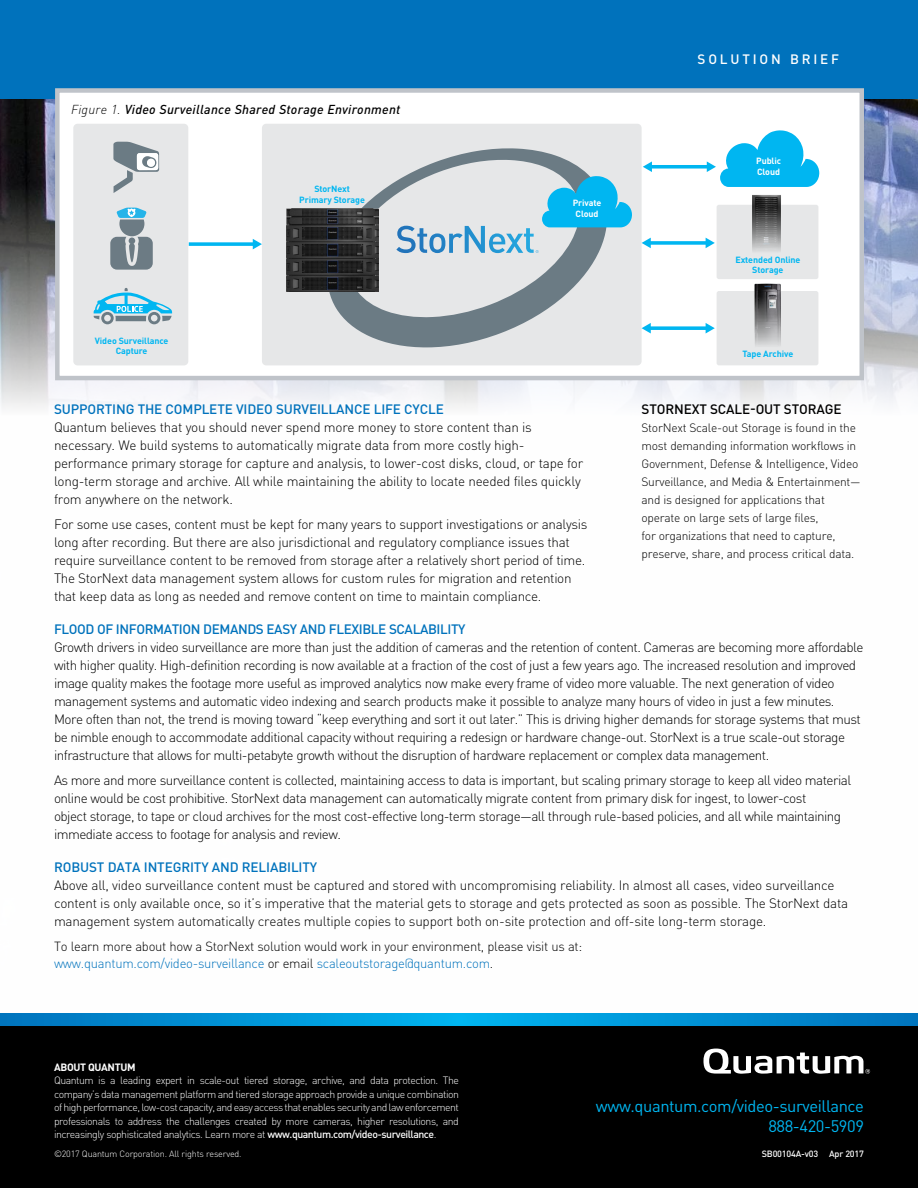
<style>
.page{position:relative;width:918px;height:1188px;background:#fff}
.page>*{position:absolute;margin:0;border:0;box-sizing:border-box;transform-origin:0 0}
.t1{font:16.5px "DIN Pro";letter-spacing:-.025em;color:#00b6f1}
.P1_main_copy_block{font:300 13.5px/18px "DIN Pro";letter-spacing:-.04em;color:#000}
.P1_main_copy_block-2{font:300 13.5px/18px "DIN Pro";letter-spacing:-.02em;color:#000}
.P1_main_copy_block-3{font:500 13.5px "DIN Pro";letter-spacing:-.01em;color:#0072bc}
.P1_main_copy_block-4{font:500 13.5px "DIN Pro";letter-spacing:-.03em;color:#0072bc}
.P1_main_copy_block-5{font:500 13.5px "DIN Pro";letter-spacing:-.01em;color:#000}
.P1_tab_title{font:500 13.5px "DIN Pro";letter-spacing:.21em;color:#fff}
.P1_main_copy_block-6{font:300 13.2px/17.7px "DIN Pro";letter-spacing:-.02em;color:#000}
.P1_main_copy_block-7{font:italic 500 12.9px "DIN Pro";letter-spacing:.02em;color:#000}
.P1_main_copy_block-8{font:300 12px/18px "DIN Pro";letter-spacing:-.02em;color:#000}
.t2{font:300 10.5px/13.5px "DIN Pro";letter-spacing:-.045em;color:#fff;text-align:justify}
.t3{font:700 10.5px "DIN Pro";letter-spacing:-.03em;color:#fff}
.t4{font:300 9px "DIN Pro";letter-spacing:-.02em;color:#fff}
.t5{font:500 9px "DIN Pro";letter-spacing:-.02em;color:#fff}
.t6{font:700 8.85px/10.6px "DIN Pro";letter-spacing:-.01em;color:#00b6f1;text-align:center}
.t7{font:700 8.85px/10.6px "DIN Pro";letter-spacing:-.01em;color:#fff;text-align:center}
.s1{font-weight:300}
.s2{color:#0072bc}
.s3{font-weight:500}
</style>
<div class="page">
<img style="left:0;top:99px;width:918px;height:309px">
<div style="left:0;top:0;width:918px;height:99px;background:#0072bc"></div>
<div style="left:55px;top:88px;width:809px;height:292px;background:#fff;border:4px solid #bfc3c9"></div>
<div style="left:717px;top:205px;width:101px;height:74px;background:#e6e7e8;border-radius:2px"></div>
<div style="left:717px;top:291px;width:101px;height:74px;background:#e6e7e8;border-radius:2px"></div>
<div style="left:262px;top:124px;width:380px;height:241px;background:#e6e7e8;border-radius:4px"></div>
<div style="left:73px;top:124px;width:115px;height:241px;background:#e6e7e8;border-radius:4px"></div>
<svg style="left:189px;top:242px;width:64px;height:4px"></svg>
<svg style="left:253px;top:239px;width:9px;height:10px"></svg>
<svg style="left:651px;top:241px;width:55px;height:4px"></svg>
<svg style="left:706px;top:238px;width:9px;height:10px"></svg>
<svg style="left:642px;top:238px;width:9px;height:10px"></svg>
<svg style="left:652px;top:165px;width:55px;height:4px"></svg>
<svg style="left:643px;top:161px;width:9px;height:11px"></svg>
<svg style="left:651px;top:326px;width:55px;height:4px"></svg>
<svg style="left:706px;top:323px;width:9px;height:10px"></svg>
<svg style="left:642px;top:323px;width:9px;height:10px"></svg>
<svg style="left:110px;top:208px;width:43px;height:62px"></svg>
<svg style="left:94px;top:288px;width:78px;height:36px"></svg>
<svg style="left:327px;top:148px;width:272px;height:200px"></svg>
<svg style="left:396px;top:176px;width:236px;height:77px"></svg>
<svg style="left:707px;top:130px;width:113px;height:57px"></svg>
<svg style="left:113px;top:142px;width:46px;height:51px"></svg>
<img style="left:752px;top:195px;width:29px;height:56px">
<img style="left:754px;top:283px;width:27px;height:63px">
<img style="left:287px;top:209px;width:91px;height:82px">
<svg style="left:0;top:1013px;width:918px;height:14px;background:#0088c6"></svg>
<div style="left:0;top:1027px;width:918px;height:161px;background:#000"></div>
<svg style="left:704px;top:1049px;width:166px;height:25px"></svg>
<p class="P1_main_copy_block-7" style="left:71px;top:99px;width:331px"><span class="s1">Figure 1.</span> Video Surveillance Shared Storage Environment</p>
<p class="t6" style="left:95px;top:334px;width:75px">Video Surveillance<br>Capture</p>
<p class="t6" style="left:299px;top:182px;width:67px">StorNext<br>Primary Storage</p>
<p class="t7" style="left:573px;top:197px;width:30px">Private<br>Cloud</p>
<p class="P1_tab_title" style="left:698px;top:48px;width:143px">SOLUTION BRIEF</p>
<p class="t7" style="left:756px;top:155px;width:26px;text-align:left">Public<br>Cloud</p>
<p class="t6" style="left:735px;top:254px;width:67px;line-height:10.1px">Extended Online<br>Storage</p>
<p class="t6" style="left:743px;top:348px;width:52px">Tape Archive</p>
<p class="P1_main_copy_block-3" style="left:54px;top:398px;width:391px">SUPPORTING THE COMPLETE VIDEO SURVEILLANCE LIFE CYCLE</p>
<p class="P1_main_copy_block-2" style="left:54px;top:417px;width:531px">Quantum believes that you should never spend more money to store content than is necessary. We build systems to automatically migrate data from more costly high&shy;performance primary storage for capture and analysis, to lower-cost disks, cloud, or tape for long-term storage and archive. All while maintaining the ability to locate needed files quickly from anywhere on the network.</p>
<p class="P1_main_copy_block" style="left:54px;top:514px;width:535px">For some use cases, content must be kept for many years to support investigations or analysis long after recording. But there are also jurisdictional and regulatory compliance issues that require surveillance content to be removed from storage after a relatively short period of time.<br>The StorNext data management system allows for custom rules for migration and retention that keep data as long as needed and remove content on time to maintain compliance.</p>
<p class="P1_main_copy_block-4" style="left:54px;top:618px;width:413px">FLOOD OF INFORMATION DEMANDS EASY AND FLEXIBLE SCALABILITY</p>
<p class="P1_main_copy_block" style="left:54px;top:637px;width:811px">Growth drivers in video surveillance are more than just the addition of cameras and the retention of content. Cameras are becoming more affordable with higher quality. High-definition recording is now available at a fraction of the cost of just a few years ago. The increased resolution and improved image quality makes the footage more useful as improved analytics now make every frame of video more valuable. The next generation of video management systems and automatic video indexing and search products make it possible to analyze many hours of video in just a few minutes.<br>More often than not, the trend is moving toward “keep everything and sort it out later.” This is driving higher demands for storage systems that must be nimble enough to accommodate additional capacity without requiring a redesign or hardware change-out. StorNext is a true scale-out storage infrastructure that allows for multi-petabyte growth without the disruption of hardware replacement or complex data management.</p>
<p class="P1_main_copy_block" style="left:54px;top:770px;width:799px">As more and more surveillance content is collected, maintaining access to data is important, but scaling primary storage to keep all video material online would be cost prohibitive. StorNext data management can automatically migrate content from primary disk for ingest, to lower-cost<br>object storage, to tape or cloud archives for the most cost-effective long-term storage—all through rule-based policies, and all while maintaining immediate access to footage for analysis and review.</p>
<p class="P1_main_copy_block-3" style="left:54px;top:857px;width:265px">ROBUST DATA INTEGRITY AND RELIABILITY</p>
<p class="P1_main_copy_block-2" style="left:54px;top:875px;width:796px">Above all, video surveillance content must be captured and stored with uncompromising reliability. In almost all cases, video surveillance content is only available once, so it’s imperative that the material gets to storage and gets protected as soon as possible. The StorNext data management system automatically creates multiple copies to support both on-site protection and off-site long-term storage.</p>
<p class="P1_main_copy_block-6" style="left:54px;top:936px;width:530px">To learn more about how a StorNext solution would work in your environment, please visit us at: <span class="s2">www.quantum.com/video-surveillance</span> or email <span class="s2">scaleoutstorage@quantum.com</span>.</p>
<p class="P1_main_copy_block-5" style="left:642px;top:398px;width:202px">STORNEXT SCALE-OUT STORAGE</p>
<p class="P1_main_copy_block-8" style="left:642px;top:418px;width:221px">StorNext Scale-out Storage is found in the most demanding information workflows in Government, Defense &amp; Intelligence, Video Surveillance, and Media &amp; Entertainment— and is designed for applications that operate on large sets of large files,<br>for organizations that need to capture, preserve, share, and process critical data.</p>
<p class="t3" style="left:54px;top:1058px;width:83px">ABOUT QUANTUM</p>
<p class="t2" style="left:54px;top:1073px;width:407px">Quantum is a leading expert in scale-out tiered storage, archive, and data protection. The company’s data management platform and tiered storage approach provide a unique combination of high performance, low-cost capacity, and easy access that enables security and law enforcement professionals to address the challenges created by more cameras, higher resolutions, and increasingly sophisticated analytics. Learn more at <span class="s3">www.quantum.com/video-surveillance</span>.</p>
<p class="t4" style="left:54px;top:1147px;width:189px">©2017 Quantum Corporation. All rights reserved.</p>
<p class="t5" style="left:762px;top:1146px;width:104px">SB00104A-v03 Apr 2017</p>
<p class="t1" style="left:596px;top:1093px;width:270px">www.quantum.com/video-surveillance</p>
<p class="t1" style="left:768px;top:1113px;width:97px">888-420-5909</p>
</div>
